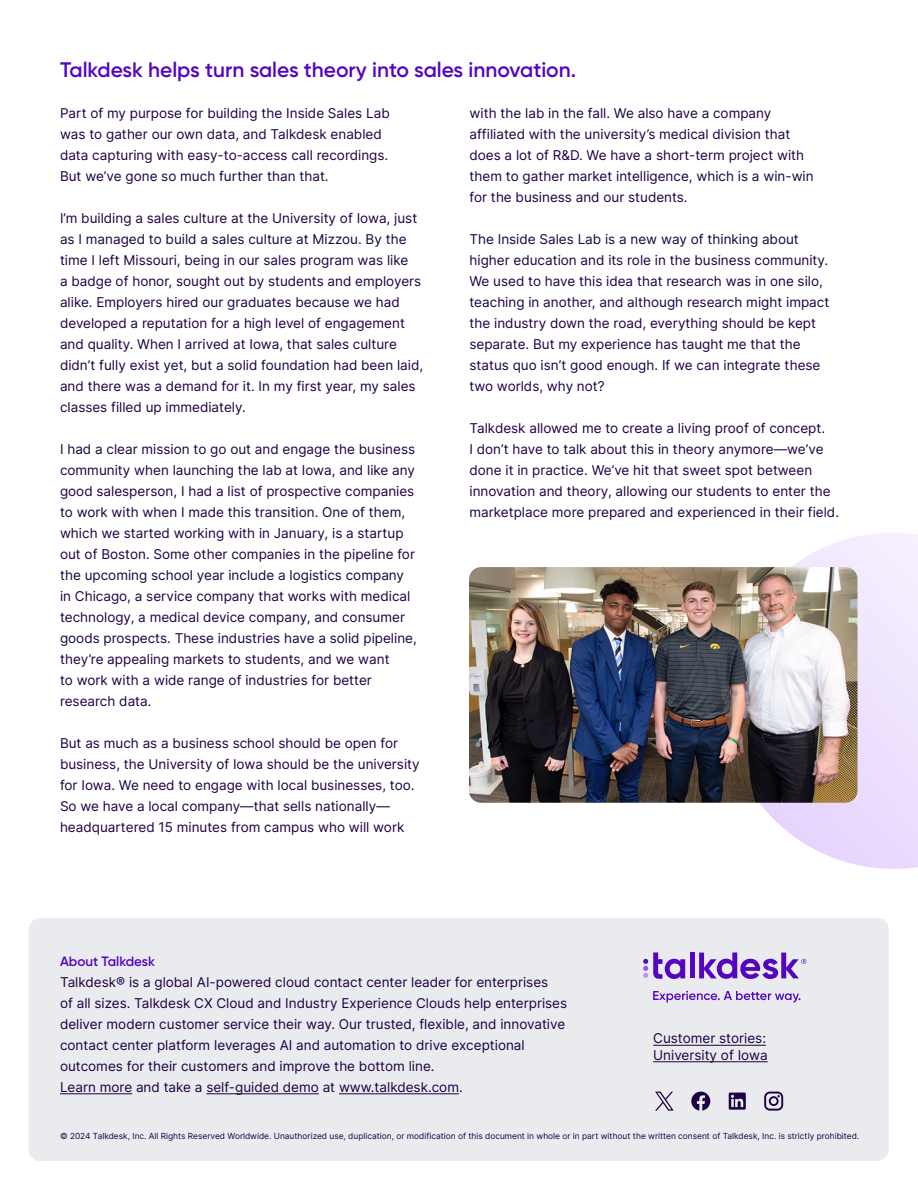
<style>
.page{position:relative;width:918px;height:1188px;background:#fff}
.page>*{position:absolute;margin:0;border:0;box-sizing:border-box;transform-origin:0 0}
.Section_headlines{font:600 21px "Gilroy";color:#5405bd}
.Bodycopy{font:13.5px/21px "Inter";color:#1e0044}
.t1{font:600 13.5px "Gilroy";color:#5405bd}
.t2{font:8.4px "Inter";color:#1e0044}
</style>
<div class="page">
<div style="left:28px;top:918px;width:861px;height:243px;background:#eaebef;border-radius:12px"></div>
<hr style="left:60px;top:1093px;width:72px;height:1px;background:#1e0044">
<hr style="left:206px;top:1093px;width:113px;height:1px;background:#1e0044">
<hr style="left:339px;top:1093px;width:120px;height:1px;background:#1e0044">
<svg style="left:691px;top:1092px;width:19px;height:19px"></svg>
<svg style="left:729px;top:1093px;width:17px;height:17px"></svg>
<svg style="left:764px;top:1092px;width:19px;height:19px"></svg>
<svg style="left:653px;top:991px;width:148px;height:12px"></svg>
<div style="left:690px;top:953px;width:5px;height:25px;background:#5405bd"></div>
<svg style="left:643px;top:952px;width:42px;height:27px"></svg>
<svg style="left:699px;top:952px;width:107px;height:27px"></svg>
<hr style="left:653px;top:1045px;width:113px;height:1px;background:#1e0044">
<hr style="left:653px;top:1061px;width:115px;height:1px;background:#1e0044">
<svg style="left:655px;top:1092px;width:19px;height:19px"></svg>
<svg style="left:760px;top:533px;width:158px;height:336px"></svg>
<img style="left:469px;top:567px;width:389px;height:236px">
<p class="Section_headlines" style="left:60px;top:56px;width:518px">Talkdesk helps turn sales theory into sales innovation.</p>
<p class="Bodycopy" style="left:60px;top:102px;width:331px">Part of my purpose for building the Inside Sales Lab was to gather our own data, and Talkdesk enabled data capturing with easy-to-access call recordings.<br>But we’ve gone so much further than that.</p>
<p class="Bodycopy" style="left:60px;top:207px;width:365px">I’m building a sales culture at the University of Iowa, just as I managed to build a sales culture at Mizzou. By the time I left Missouri, being in our sales program was like<br>a badge of honor, sought out by students and employers alike. Employers hired our graduates because we had developed a reputation for a high level of engagement and quality. When I arrived at Iowa, that sales culture didn’t fully exist yet, but a solid foundation had been laid, and there was a demand for it. In my first year, my sales classes filled up immediately.</p>
<p class="Bodycopy" style="left:60px;top:438px;width:358px">I had a clear mission to go out and engage the business community when launching the lab at Iowa, and like any good salesperson, I had a list of prospective companies to work with when I made this transition. One of them, which we started working with in January, is a startup out of Boston. Some other companies in the pipeline for the upcoming school year include a logistics company in Chicago, a service company that works with medical technology, a medical device company, and consumer goods prospects. These industries have a solid pipeline, they’re appealing markets to students, and we want<br>to work with a wide range of industries for better research data.</p>
<p class="Bodycopy" style="left:60px;top:732px;width:361px">But as much as a business school should be open for business, the University of Iowa should be the university for Iowa. We need to engage with local businesses, too.<br>So we have a local company—that sells nationally— headquartered 15 minutes from campus who will work</p>
<p class="Bodycopy" style="left:470px;top:102px;width:346px">with the lab in the fall. We also have a company affiliated with the university’s medical division that does a lot of R&amp;D. We have a short-term project with them to gather market intelligence, which is a win-win for the business and our students.</p>
<p class="Bodycopy" style="left:470px;top:228px;width:361px">The Inside Sales Lab is a new way of thinking about higher education and its role in the business community.<br>We used to have this idea that research was in one silo, teaching in another, and although research might impact the industry down the road, everything should be kept separate. But my experience has taught me that the status quo isn’t good enough. If we can integrate these two worlds, why not?</p>
<p class="Bodycopy" style="left:470px;top:417px;width:371px">Talkdesk allowed me to create a living proof of concept.<br>I don’t have to talk about this in theory anymore—we’ve done it in practice. We’ve hit that sweet spot between innovation and theory, allowing our students to enter the marketplace more prepared and experienced in their field.</p>
<p class="t1" style="left:60px;top:952px;width:96px">About Talkdesk</p>
<p class="Bodycopy" style="left:60px;top:971px;width:509px">Talkdesk® is a global AI-powered cloud contact center leader for enterprises<br>of all sizes. Talkdesk CX Cloud and Industry Experience Clouds help enterprises deliver modern customer service their way. Our trusted, flexible, and innovative contact center platform leverages AI and automation to drive exceptional outcomes for their customers and improve the bottom line.<br>Learn more and take a self-guided demo at www.talkdesk.com.</p>
<p class="Bodycopy" style="left:653px;top:1030px;width:116px;line-height:16.5px">Customer stories:<br>University of Iowa</p>
<p class="t2" style="left:60px;top:1130px;width:801px">© 2024 Talkdesk, Inc. All Rights Reserved Worldwide. Unauthorized use, duplication, or modification of this document in whole or in part without the written consent of Talkdesk, Inc. is strictly prohibited.</p>
</div>
